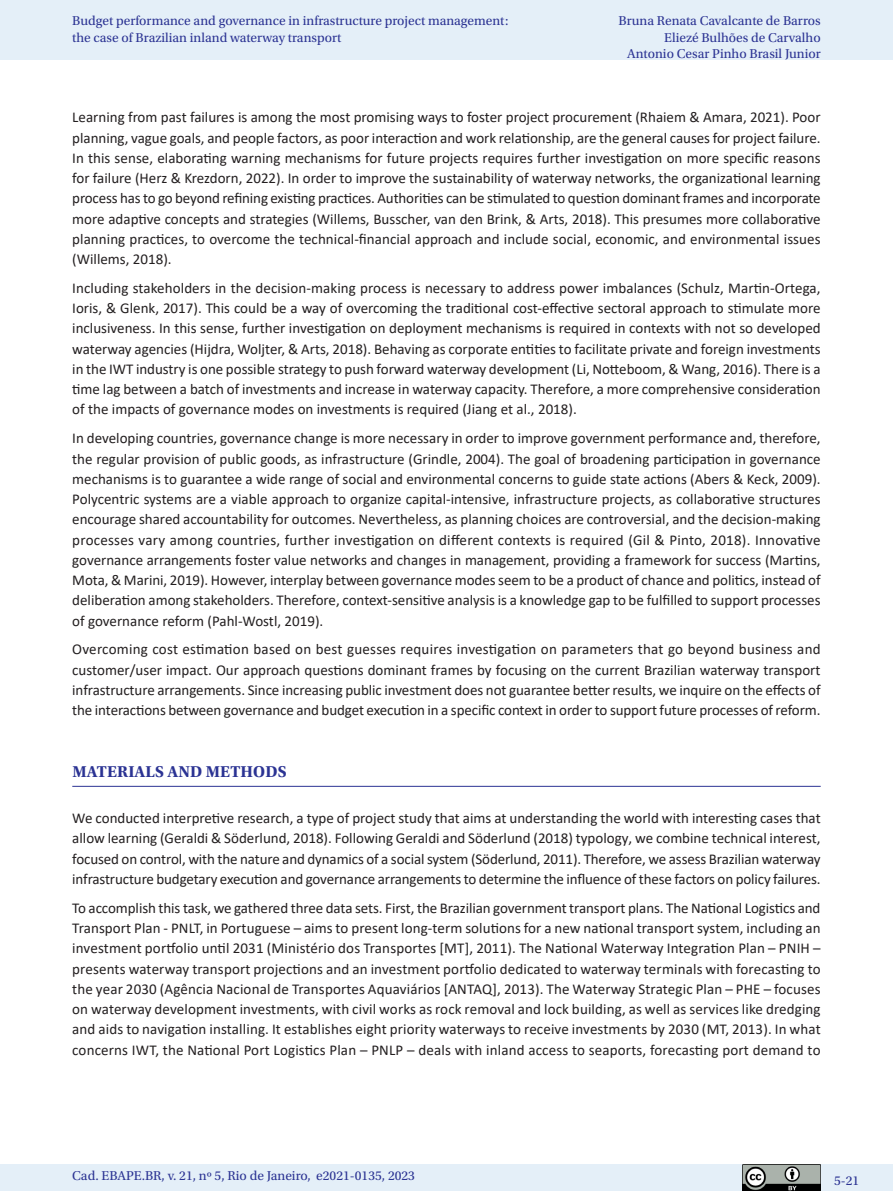
<style>
.page{position:relative;width:893px;height:1191px;background:#fff}
.page>*{position:absolute;margin:0;border:0;box-sizing:border-box;transform-origin:0 0}
._07_1_sub_1{font:700 16.5px "Utopia Std";letter-spacing:.01em;color:#2b3393}
._06_0_texto{font:15px/20.2px "Calibri";color:#231f20;text-align:justify}
.t1{font:13.5px/16.5px "Utopia Std";color:#2b3393}
</style>
<div class="page">
<div style="left:0;top:0;width:893px;height:60px;background:#e4eff8"></div>
<div style="left:0;top:1164px;width:893px;height:27px;background:#e4eff8"></div>
<img style="left:743px;top:1164px;width:78px;height:27px">
<hr style="left:72px;top:786px;width:749px;height:1px;background:#2b3393">
<p class="t1" style="left:72px;top:13px;width:438px">Budget performance and governance in infrastructure project management: the case of Brazilian inland waterway transport</p>
<p class="t1" style="left:618px;top:13px;width:204px;text-align:right">Bruna Renata Cavalcante de Barros<br>Eliezé Bulhões de Carvalho<br>Antonio Cesar Pinho Brasil Junior</p>
<p class="_06_0_texto" style="left:72px;top:107px;width:750px">Learning from past failures is among the most promising ways to foster project procurement (Rhaiem &amp; Amara, 2021). Poor planning, vague goals, and people factors, as poor interaction and work relationship, are the general causes for project failure.<br>In this sense, elaborating warning mechanisms for future projects requires further investigation on more specific reasons for failure (Herz &amp; Krezdorn, 2022). In order to improve the sustainability of waterway networks, the organizational learning process has to go beyond refining existing practices. Authorities can be stimulated to question dominant frames and incorporate more adaptive concepts and strategies (Willems, Busscher, van den Brink, &amp; Arts, 2018). This presumes more collaborative planning practices, to overcome the technical-financial approach and include social, economic, and environmental issues (Willems, 2018).</p>
<p class="_06_0_texto" style="left:72px;top:277px;width:750px">Including stakeholders in the decision-making process is necessary to address power imbalances (Schulz, Martin-Ortega, Ioris, &amp; Glenk, 2017). This could be a way of overcoming the traditional cost-effective sectoral approach to stimulate more inclusiveness. In this sense, further investigation on deployment mechanisms is required in contexts with not so developed waterway agencies (Hijdra, Woljter, &amp; Arts, 2018). Behaving as corporate entities to facilitate private and foreign investments in the IWT industry is one possible strategy to push forward waterway development (Li, Notteboom, &amp; Wang, 2016). There is a time lag between a batch of investments and increase in waterway capacity. Therefore, a more comprehensive consideration of the impacts of governance modes on investments is required (Jiang et al., 2018).</p>
<p class="_06_0_texto" style="left:72px;top:428px;width:750px">In developing countries, governance change is more necessary in order to improve government performance and, therefore, the regular provision of public goods, as infrastructure (Grindle, 2004). The goal of broadening participation in governance mechanisms is to guarantee a wide range of social and environmental concerns to guide state actions (Abers &amp; Keck, 2009).<br>Polycentric systems are a viable approach to organize capital-intensive, infrastructure projects, as collaborative structures encourage shared accountability for outcomes. Nevertheless, as planning choices are controversial, and the decision-making processes vary among countries, further investigation on different contexts is required (Gil &amp; Pinto, 2018). Innovative governance arrangements foster value networks and changes in management, providing a framework for success (Martins, Mota, &amp; Marini, 2019). However, interplay between governance modes seem to be a product of chance and politics, instead of deliberation among stakeholders. Therefore, context-sensitive analysis is a knowledge gap to be fulfilled to support processes of governance reform (Pahl-Wostl, 2019).</p>
<p class="_06_0_texto" style="left:72px;top:639px;width:750px">Overcoming cost estimation based on best guesses requires investigation on parameters that go beyond business and customer/user impact. Our approach questions dominant frames by focusing on the current Brazilian waterway transport infrastructure arrangements. Since increasing public investment does not guarantee better results, we inquire on the effects of the interactions between governance and budget execution in a specific context in order to support future processes of reform.</p>
<p class="_07_1_sub_1" style="left:72px;top:762px;width:216px">MATERIALS AND METHODS</p>
<p class="_06_0_texto" style="left:72px;top:807px;width:750px">We conducted interpretive research, a type of project study that aims at understanding the world with interesting cases that allow learning (Geraldi &amp; Söderlund, 2018). Following Geraldi and Söderlund (2018) typology, we combine technical interest, focused on control, with the nature and dynamics of a social system (Söderlund, 2011). Therefore, we assess Brazilian waterway infrastructure budgetary execution and governance arrangements to determine the influence of these factors on policy failures.</p>
<p class="_06_0_texto" style="left:72px;top:897px;width:750px">To accomplish this task, we gathered three data sets. First, the Brazilian government transport plans. The National Logistics and Transport Plan - PNLT, in Portuguese – aims to present long-term solutions for a new national transport system, including an investment portfolio until 2031 (Ministério dos Transportes [MT], 2011). The National Waterway Integration Plan – PNIH – presents waterway transport projections and an investment portfolio dedicated to waterway terminals with forecasting to the year 2030 (Agência Nacional de Transportes Aquaviários [ANTAQ], 2013). The Waterway Strategic Plan – PHE – focuses on waterway development investments, with civil works as rock removal and lock building, as well as services like dredging and aids to navigation installing. It establishes eight priority waterways to receive investments by 2030 (MT, 2013). In what concerns IWT, the National Port Logistics Plan – PNLP – deals with inland access to seaports, forecasting port demand to</p>
<p class="t1" style="left:72px;top:1167px;width:344px">Cad. EBAPE.BR, v. 21, nº 5, Rio de Janeiro, e2021-0135, 2023</p>
<p class="t1" style="left:834px;top:1172px;width:27px">5-21</p>
</div>
